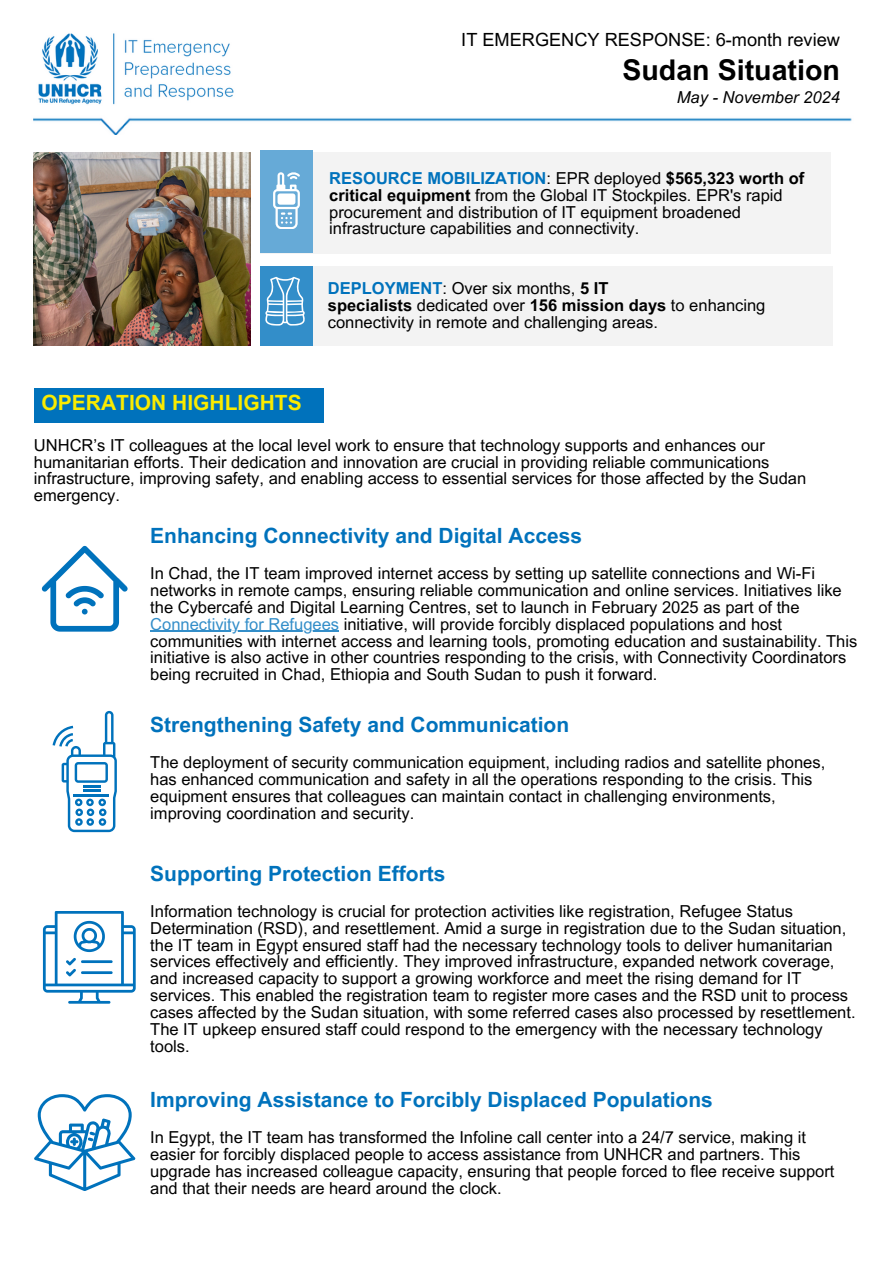
<style>
.page{position:relative;width:894px;height:1264px;background:#fff}
.page>*{position:absolute;margin:0;border:0;box-sizing:border-box;transform-origin:0 0}
.t1{font:700 28.5px "Arial MT Pro";color:#000}
.t2{font:700 21px "Arial MT Pro";color:#0072bc}
.t3{font:700 21px "Arial MT Pro";color:#faeb00}
.t4{font:18.15px "Arial MT Pro";color:#000}
.t5{font:16.5px/16.8px "Arial MT Pro";color:#000}
.t6{font:italic 16.5px "Arial MT Pro";color:#000}
.s1{font-weight:700;color:#0072bc}
.s2{font-weight:700}
.s3{color:#338ec9}
</style>
<div class="page">
<div style="left:262px;top:266px;width:571px;height:80px;background:#f3f3f3"></div>
<div style="left:260px;top:266px;width:53px;height:80px;background:#338ec9"></div>
<svg style="left:265px;top:277px;width:40px;height:48px"></svg>
<div style="left:260px;top:152px;width:571px;height:101px;background:#f3f3f3"></div>
<div style="left:260px;top:150px;width:53px;height:103px;background:#66aad7"></div>
<svg style="left:273px;top:172px;width:27px;height:57px"></svg>
<div style="left:34px;top:388px;width:289px;height:35px;background:#0072bc"></div>
<img style="left:34px;top:153px;width:217px;height:192px">
<img style="left:38px;top:33px;width:196px;height:72px">
<img style="left:33px;top:118px;width:819px;height:17px">
<svg style="left:42px;top:546px;width:85px;height:85px"></svg>
<svg style="left:53px;top:711px;width:64px;height:121px"></svg>
<svg style="left:43px;top:911px;width:92px;height:92px"></svg>
<svg style="left:34px;top:1094px;width:101px;height:96px"></svg>
<hr style="left:150px;top:630px;width:189px;height:2px;background:#338ec9">
<p class="t4" style="left:461px;top:33px;width:380px">IT EMERGENCY RESPONSE: 6-month review</p>
<p class="t1" style="left:622px;top:59px;width:219px">Sudan Situation</p>
<p class="t6" style="left:676px;top:91px;width:165px">May - November 2024</p>
<p class="t5" style="left:329px;top:172px;width:476px"><span class="s1">RESOURCE MOBILIZATION</span>: EPR deployed <span class="s2">$565,323 worth of critical equipment</span> from the Global IT Stockpiles. EPR's rapid procurement and distribution of IT equipment broadened infrastructure capabilities and connectivity.</p>
<p class="t5" style="left:328px;top:282px;width:282px"><span class="s1">DEPLOYMENT</span>: Over six months, <span class="s2">5 IT</span></p>
<p class="t5" style="left:328px;top:299px;width:439px"><span class="s2">specialists</span> dedicated over <span class="s2">156 mission days</span> to enhancing connectivity in remote and challenging areas.</p>
<p class="t3" style="left:42px;top:394px;width:262px">OPERATION HIGHLIGHTS</p>
<p class="t5" style="left:34px;top:438px;width:773px">UNHCR’s IT colleagues at the local level work to ensure that technology supports and enhances our humanitarian efforts. Their dedication and innovation are crucial in providing reliable communications infrastructure, improving safety, and enabling access to essential services for those affected by the Sudan emergency.</p>
<p class="t2" style="left:150px;top:527px;width:433px">Enhancing Connectivity and Digital Access</p>
<p class="t5" style="left:150px;top:567px;width:692px">In Chad, the IT team improved internet access by setting up satellite connections and Wi-Fi networks in remote camps, ensuring reliable communication and online services. Initiatives like the Cybercafé and Digital Learning Centres, set to launch in February 2025 as part of the</p>
<h1 class="t5" style="left:150px;top:617px;width:708px"><span class="s3">Connectivity for Refugees</span> initiative, will provide forcibly displaced populations and host communities with internet access and learning tools, promoting education and sustainability. This initiative is also active in other countries responding to the crisis, with Connectivity Coordinators being recruited in Chad, Ethiopia and South Sudan to push it forward.</h1>
<p class="t2" style="left:150px;top:716px;width:420px">Strengthening Safety and Communication</p>
<p class="t5" style="left:150px;top:756px;width:676px">The deployment of security communication equipment, including radios and satellite phones, has enhanced communication and safety in all the operations responding to the crisis. This equipment ensures that colleagues can maintain contact in challenging environments, improving coordination and security.</p>
<p class="t2" style="left:150px;top:865px;width:297px">Supporting Protection Efforts</p>
<p class="t5" style="left:150px;top:904px;width:706px">Information technology is crucial for protection activities like registration, Refugee Status Determination (RSD), and resettlement. Amid a surge in registration due to the Sudan situation, the IT team in Egypt ensured staff had the necessary technology tools to deliver humanitarian services effectively and efficiently. They improved infrastructure, expanded network coverage, and increased capacity to support a growing workforce and meet the rising demand for IT services. This enabled the registration team to register more cases and the RSD unit to process cases affected by the Sudan situation, with some referred cases also processed by resettlement.<br>The IT upkeep ensured staff could respond to the emergency with the necessary technology tools.</p>
<h2 class="t2" style="left:150px;top:1091px;width:564px">Improving Assistance to Forcibly Displaced Populations</h2>
<p class="t5" style="left:150px;top:1130px;width:685px">In Egypt, the IT team has transformed the Infoline call center into a 24/7 service, making it easier for forcibly displaced people to access assistance from UNHCR and partners. This upgrade has increased colleague capacity, ensuring that people forced to flee receive support and that their needs are heard around the clock.</p>
</div>
